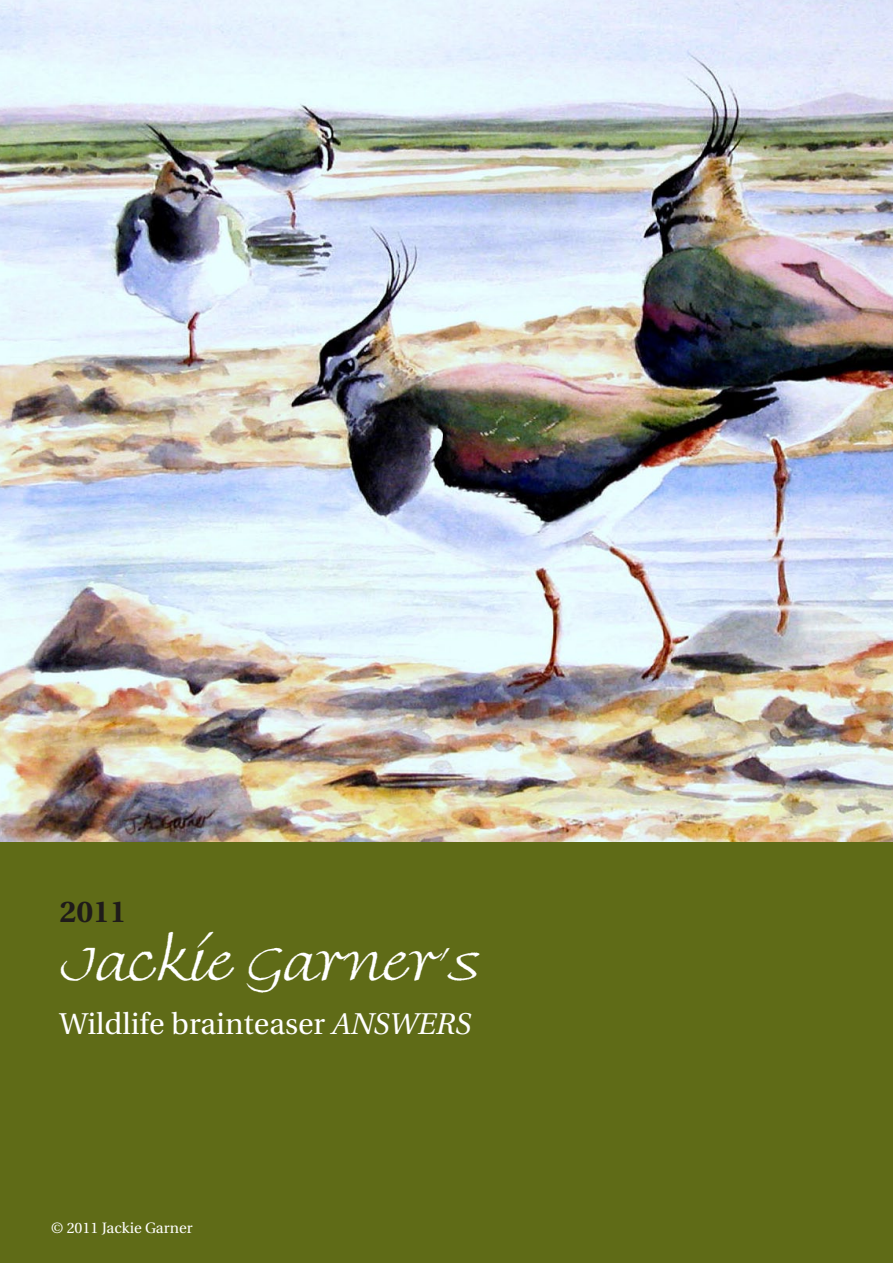
<style>
.page{position:relative;width:893px;height:1263px;background:#fff}
.page>*{position:absolute;margin:0;border:0;box-sizing:border-box;transform-origin:0 0}
.t1{font:48.9px "Fine Hand LET";letter-spacing:-.04em;color:#fff}
.t2{font:30px "Utopia";color:#fff}
.t3{font:700 30px "Utopia";color:#1f1b1a}
.t4{font:15px "Utopia";color:#fff}
.s1{font-style:italic}
</style>
<div class="page">
<img style="left:0;top:0;width:893px;height:842px">
<div style="left:0;top:842px;width:893px;height:421px;background:#5f6b17"></div>
<p class="t3" style="left:60px;top:894px;width:69px">2011</p>
<h1 class="t1" style="left:60px;top:935px;width:422px">Jackie Garner’s</h1>
<p class="t2" style="left:60px;top:1007px;width:413px">Wildlife brainteaser <span class="s1">ANSWERS</span></p>
<p class="t4" style="left:51px;top:1219px;width:143px">© 2011 Jackie Garner</p>
</div>
